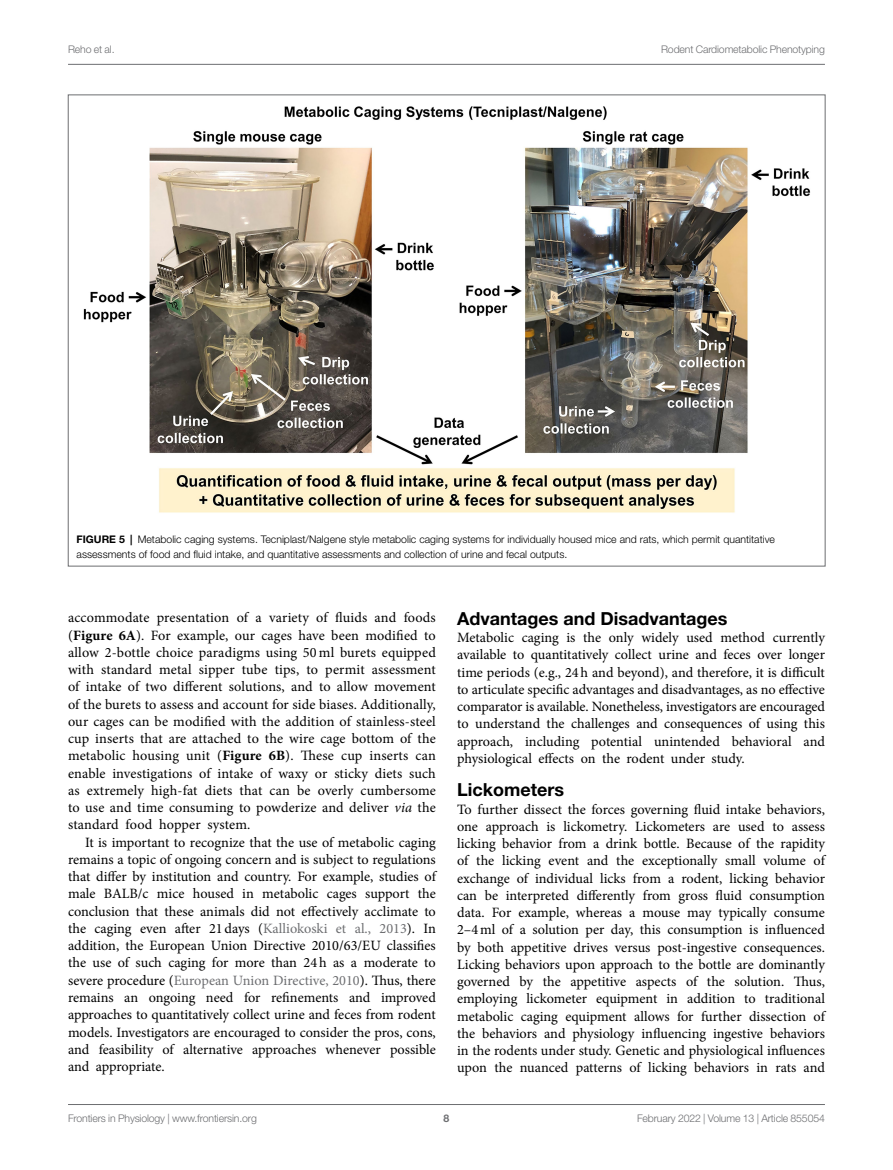
<style>
.page{position:relative;width:893px;height:1170px;background:#fff}
.page>*{position:absolute;margin:0;border:0;box-sizing:border-box;transform-origin:0 0}
.HEAD_2{font:700 18px "Helvetica Neue LT Std";color:#000}
.TEXT{font:14.25px/17.2px "Minion Pro";color:#000;text-align:justify}
.TEXT_FLUSH{font:14.25px/17.2px "Minion Pro";color:#000;text-align:justify}
.FIG_LEG{font:300 10.5px/14.2px "Helvetica Neue LT Std";color:#000}
.t1{font:300 10.5px "Helvetica Neue LT Std";letter-spacing:-.015em;color:#6d6e71}
.t2{font:700 10.5px "Helvetica Neue LT Std";color:#6d6e71}
.s1{font-weight:700}
.s2{font-style:italic}
.s3{color:#6d6e71}
</style>
<div class="page">
<hr style="left:68px;top:64px;width:757px;height:1px;background:#6d6e71">
<hr style="left:68px;top:1104px;width:757px;height:1px;background:#6d6e71">
<img style="left:83px;top:106px;width:728px;height:407px">
<p class="t1" style="left:68px;top:42px;width:48px">Reho et al.</p>
<p class="t1" style="left:661px;top:42px;width:165px">Rodent Cardiometabolic Phenotyping</p>
<p class="FIG_LEG" style="left:77px;top:532px;width:700px"><span class="s1">FIGURE 5 |</span> Metabolic caging systems. Tecniplast/Nalgene style metabolic caging systems for individually housed mice and rats, which permit quantitative assessments of food and fluid intake, and quantitative assessments and collection of urine and fecal outputs.</p>
<p class="TEXT" style="left:68px;top:609px;width:369px">accommodate presentation of a variety of fluids and foods (<span class="s1">Figure 6A</span>). For example, our cages have been modified to allow 2-bottle choice paradigms using 50 ml burets equipped with standard metal sipper tube tips, to permit assessment of intake of two different solutions, and to allow movement of the burets to assess and account for side biases. Additionally, our cages can be modified with the addition of stainless-steel cup inserts that are attached to the wire cage bottom of the metabolic housing unit (<span class="s1">Figure 6B</span>). These cup inserts can enable investigations of intake of waxy or sticky diets such as extremely high-fat diets that can be overly cumbersome to use and time consuming to powderize and deliver <span class="s2">via</span> the standard food hopper system.</p>
<p class="TEXT" style="left:68px;top:833px;width:369px;text-indent:17px">It is important to recognize that the use of metabolic caging remains a topic of ongoing concern and is subject to regulations that differ by institution and country. For example, studies of male BALB/c mice housed in metabolic cages support the conclusion that these animals did not effectively acclimate to the caging even after 21days (<span class="s3">Kalliokoski et al., 2013</span>). In addition, the European Union Directive 2010/63/EU classifies the use of such caging for more than 24h as a moderate to severe procedure (<span class="s3">European Union Directive, 2010</span>). Thus, there remains an ongoing need for refinements and improved approaches to quantitatively collect urine and feces from rodent models. Investigators are encouraged to consider the pros, cons, and feasibility of alternative approaches whenever possible and appropriate.</p>
<p class="HEAD_2" style="left:457px;top:607px;width:272px">Advantages and Disadvantages</p>
<p class="TEXT_FLUSH" style="left:457px;top:629px;width:369px">Metabolic caging is the only widely used method currently available to quantitatively collect urine and feces over longer time periods (e.g., 24h and beyond), and therefore, it is difficult to articulate specific advantages and disadvantages, as no effective comparator is available. Nonetheless, investigators are encouraged to understand the challenges and consequences of using this approach, including potential unintended behavioral and physiological effects on the rodent under study.</p>
<p class="HEAD_2" style="left:457px;top:778px;width:108px">Lickometers</p>
<p class="TEXT_FLUSH" style="left:457px;top:800px;width:369px">To further dissect the forces governing fluid intake behaviors, one approach is lickometry. Lickometers are used to assess licking behavior from a drink bottle. Because of the rapidity of the licking event and the exceptionally small volume of exchange of individual licks from a rodent, licking behavior can be interpreted differently from gross fluid consumption data. For example, whereas a mouse may typically consume 2–4ml of a solution per day, this consumption is influenced by both appetitive drives versus post-ingestive consequences.<br>Licking behaviors upon approach to the bottle are dominantly governed by the appetitive aspects of the solution. Thus, employing lickometer equipment in addition to traditional metabolic caging equipment allows for further dissection of the behaviors and physiology influencing ingestive behaviors in the rodents under study. Genetic and physiological influences upon the nuanced patterns of licking behaviors in rats and</p>
<p class="t1" style="left:68px;top:1111px;width:190px">Frontiers in Physiology | www.frontiersin.org</p>
<p class="t2" style="left:444px;top:1111px;width:7px">8</p>
<p class="t1" style="left:637px;top:1111px;width:189px">February 2022 | Volume 13 | Article 855054</p>
</div>
